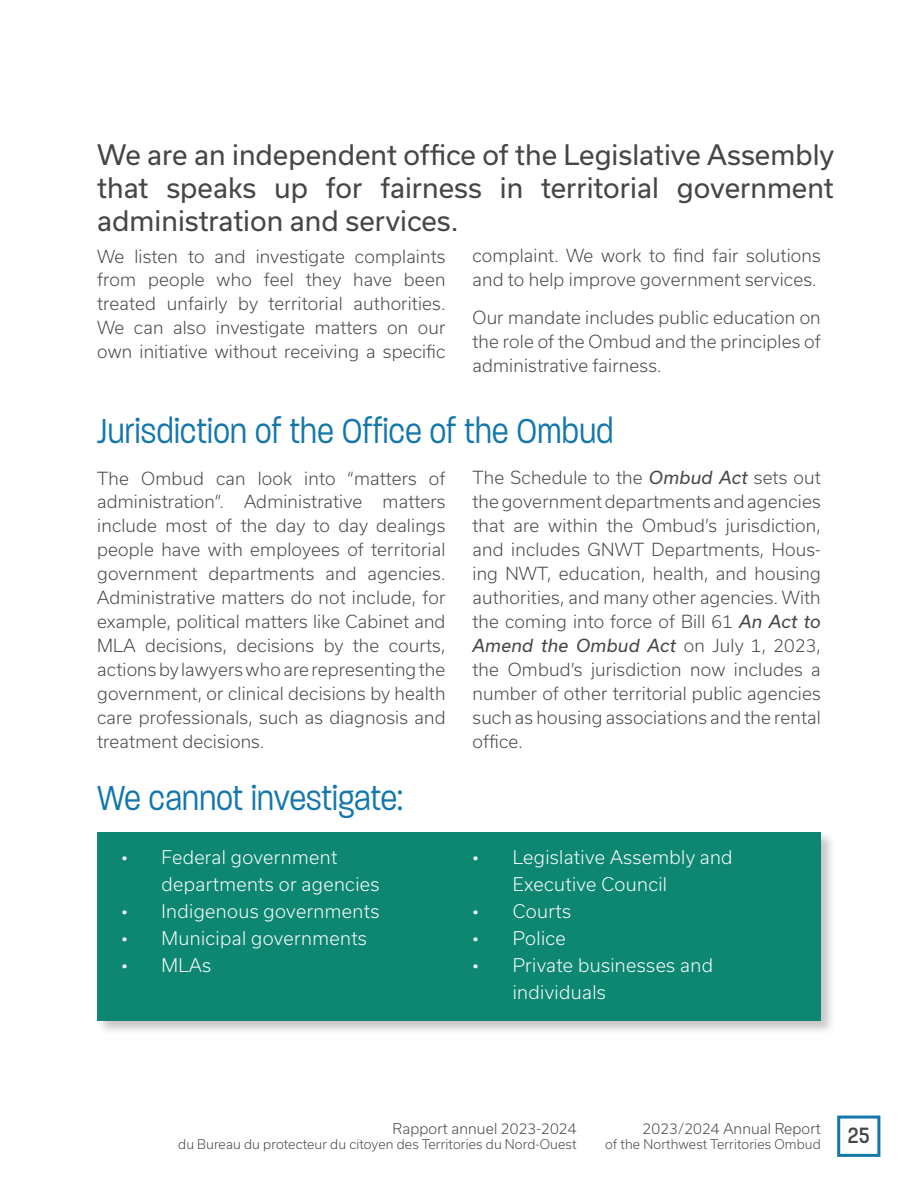
<style>
.page{position:relative;width:918px;height:1188px;background:#fff}
.page>*{position:absolute;margin:0;border:0;box-sizing:border-box;transform-origin:0 0}
.t1{font:300 37.5px "Paralucent Condensed";letter-spacing:.01em;color:#1377ac}
.t2{font:27px/33px "Usual";color:#454647;text-align:justify}
.t3{font:300 18px/27px "Usual";letter-spacing:.02em;color:#fff}
.t4{font:300 17.25px/24px "Usual";letter-spacing:.01em;color:#454647;text-align:justify}
.t5{font:300 14.25px "Usual";letter-spacing:.01em;color:#454647}
.t6{font:300 12.75px "Usual";letter-spacing:.01em;color:#454647}
.s1{font-weight:400;font-style:italic}
</style>
<div class="page">
<div style="left:96px;top:830px;width:740px;height:206px;background:#231f20;opacity:.25"></div>
<div style="left:97px;top:832px;width:724px;height:189px;background:#0d8772"></div>
<div style="left:837px;top:1116px;width:43px;height:41px;border:3px solid #1377ac"></div>
<h2 class="t2" style="left:97px;top:138px;width:739px">We are an independent office of the Legislative Assembly that speaks up for fairness in territorial government administration and services.</h2>
<p class="t4" style="left:97px;top:244px;width:350px">We listen to and investigate complaints from people who feel they have been treated unfairly by territorial authorities.<br>We can also investigate matters on our own initiative without receiving a specific</p>
<p class="t4" style="left:473px;top:244px;width:350px">complaint. We work to find fair solutions and to help improve government services.</p>
<p class="t4" style="left:473px;top:306px;width:350px">Our mandate includes public education on the role of the Ombud and the principles of administrative fairness.</p>
<h1 class="t1" style="left:97px;top:410px;width:518px">Jurisdiction of the Office of the Ombud</h1>
<p class="t4" style="left:97px;top:466px;width:350px">The Ombud can look into “matters of administration”. Administrative matters include most of the day to day dealings people have with employees of territorial government departments and agencies.<br>Administrative matters do not include, for example, political matters like Cabinet and MLA decisions, decisions by the courts, actions by lawyers who are representing the government, or clinical decisions by health care professionals, such as diagnosis and treatment decisions.</p>
<p class="t4" style="left:473px;top:466px;width:350px">The Schedule to the <span class="s1">Ombud Act</span> sets out the government departments and agencies that are within the Ombud’s jurisdiction, and includes GNWT Departments, Hous&shy;ing NWT, education, health, and housing authorities, and many other agencies. With the coming into force of Bill 61 <span class="s1">An Act to Amend the Ombud Act</span> on July 1, 2023, the Ombud’s jurisdiction now includes a number of other territorial public agencies such as housing associations and the rental office.</p>
<h1 class="t1" style="left:97px;top:777px;width:307px">We cannot investigate:</h1>
<p class="t3" style="left:162px;top:844px;width:220px;text-indent:-40px">• Federal government departments or agencies</p>
<p class="t3" style="left:121px;top:898px;width:260px">• Indigenous governments</p>
<p class="t3" style="left:121px;top:925px;width:247px">• Municipal governments</p>
<p class="t3" style="left:121px;top:952px;width:92px">• MLAs</p>
<p class="t3" style="left:513px;top:844px;width:221px;text-indent:-40px">• Legislative Assembly and<br>Executive Council</p>
<p class="t3" style="left:472px;top:898px;width:100px">• Courts</p>
<p class="t3" style="left:472px;top:925px;width:95px">• Police</p>
<p class="t3" style="left:513px;top:952px;width:202px;text-indent:-40px">• Private businesses and individuals</p>
<p class="t5" style="left:393px;top:1120px;width:185px">Rapport annuel 2023-2024</p>
<p class="t6" style="left:178px;top:1137px;width:400px">du Bureau du protecteur du citoyen des Territories du Nord-Ouest</p>
<p class="t5" style="left:643px;top:1120px;width:180px">2023/2024 Annual Report</p>
<p class="t6" style="left:605px;top:1137px;width:266px">of the Northwest Territories Ombud <sup>25</sup></p>
</div>
